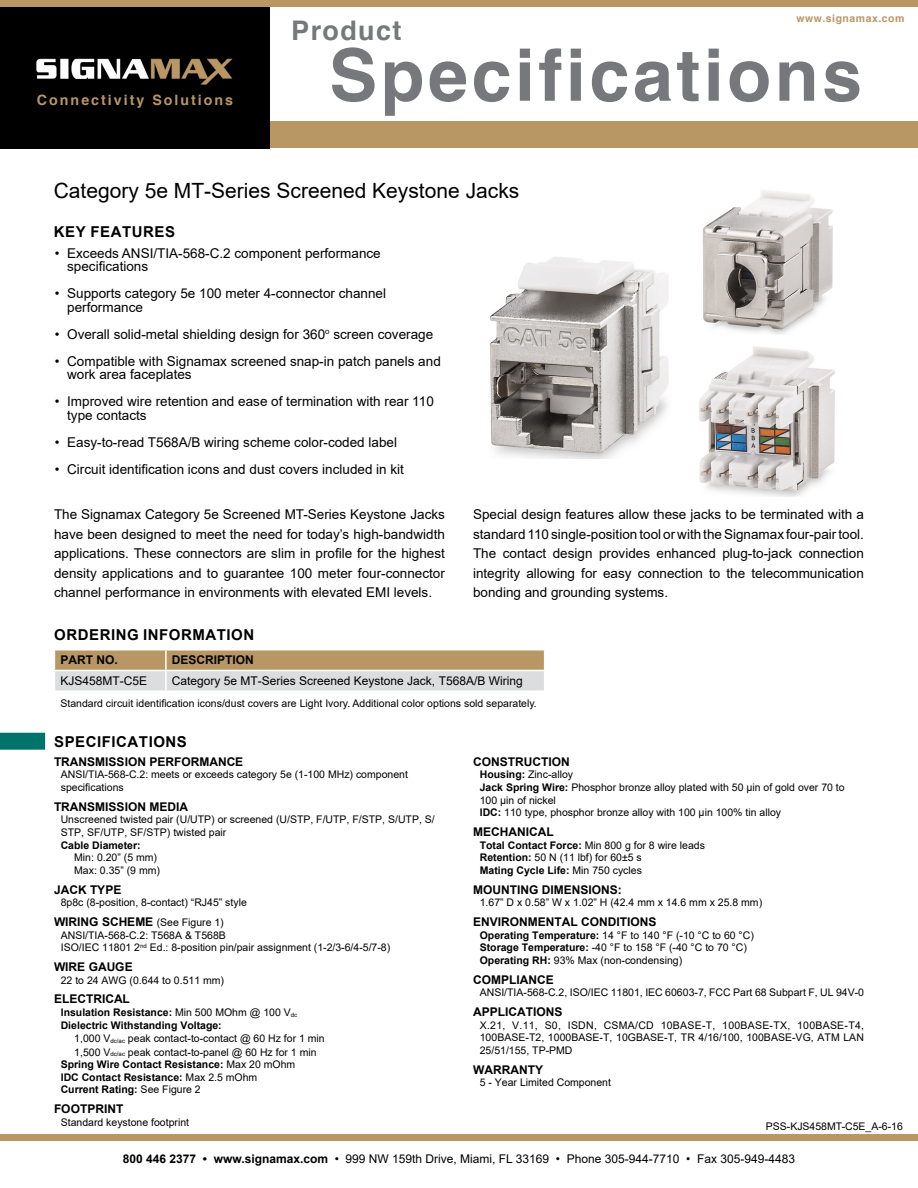
<style>
.page{position:relative;width:918px;height:1188px;background:#fff}
.page>*{position:absolute;margin:0;border:0;box-sizing:border-box;transform-origin:0 0}
.t1{font:700 72px "Helvetica";letter-spacing:.05em;color:#76787b}
.t2{font:700 27px "Helvetica";letter-spacing:.05em;color:#76787b}
.Product_Name{font:21px "Arial";color:#000}
.t3{font:700 15px "Arial";letter-spacing:.035em;color:#000}
.t4{font:700 14.25px "Helvetica";letter-spacing:.14em;color:#b99764}
.t5{font:13.5px/19.5px "Arial";color:#000}
.t6{font:700 12px "Arial";color:#000}
.t7{font:12px "Arial";color:#000}
.ordering_info{font:10.5px/12.6px "Arial";color:#000}
.t8{font:700 10.5px "Arial";color:#000}
.t9{font:700 10.5px "Helvetica";letter-spacing:.05em;color:#b99764}
.s1{font-weight:400;font-size:10.5px}
.s2{font-weight:400}
.s3{font-weight:400;font-size:6.15px}
.s4{font-size:6.15px}
.s5{font-weight:700}
</style>
<div class="page">
<div style="left:0;top:0;width:918px;height:7px;background:#b99764"></div>
<div style="left:0;top:7px;width:270px;height:141px;background:#000"></div>
<div style="left:270px;top:122px;width:648px;height:26px;background:#b99764"></div>
<img style="left:37px;top:58px;width:196px;height:27px">
<div style="left:0;top:1134px;width:918px;height:7px;background:#b99764"></div>
<img style="left:699px;top:346px;width:136px;height:150px">
<div style="left:0;top:733px;width:45px;height:17px;background:#00736a"></div>
<svg style="left:54px;top:650px;width:491px;height:41px;background:#ccbda5"></svg>
<hr style="left:54px;top:670px;width:112px;height:1px;background:#fff">
<hr style="left:166px;top:670px;width:379px;height:1px;background:#fff">
<img style="left:702px;top:190px;width:131px;height:144px">
<img style="left:490px;top:257px;width:179px;height:202px">
<h3 class="t4" style="left:37px;top:91px;width:198px">Connectivity Solutions</h3>
<h2 class="t2" style="left:291px;top:14px;width:112px">Product</h2>
<p class="t9" style="left:796px;top:11px;width:110px">www.signamax.com</p>
<h1 class="t1" style="left:329px;top:30px;width:535px">Specifications</h1>
<p class="Product_Name" style="left:54px;top:176px;width:467px">Category 5e MT-Series Screened Keystone Jacks</p>
<p class="t3" style="left:54px;top:222px;width:123px">KEY FEATURES</p>
<p class="t5" style="left:67px;top:246px;width:315px;line-height:13.5px;text-indent:-12px">• Exceeds ANSI/TIA-568-C.2 component performance specifications</p>
<p class="t5" style="left:67px;top:287px;width:320px;line-height:13.5px;text-indent:-12px">• Supports category 5e 100 meter 4-connector channel performance</p>
<p class="t5" style="left:55px;top:324px;width:380px">• Overall solid-metal shielding design for 360<sup>o</sup> screen coverage</p>
<p class="t5" style="left:67px;top:354px;width:375px;line-height:13.5px;text-indent:-12px">• Compatible with Signamax screened snap-in patch panels and work area faceplates</p>
<p class="t5" style="left:67px;top:395px;width:368px;line-height:13.5px;text-indent:-12px">• Improved wire retention and ease of termination with rear 110 type contacts</p>
<p class="t5" style="left:55px;top:432px;width:344px">• Easy-to-read T568A/B wiring scheme color-coded label</p>
<p class="t5" style="left:55px;top:459px;width:351px">• Circuit identification icons and dust covers included in kit</p>
<p class="t5" style="left:54px;top:505px;width:392px;text-align:justify">The Signamax Category 5e Screened MT-Series Keystone Jacks have been designed to meet the need for today’s high-bandwidth applications. These connectors are slim in profile for the highest density applications and to guarantee 100 meter four-connector channel performance in environments with elevated EMI levels.</p>
<p class="t5" style="left:473px;top:505px;width:392px;text-align:justify">Special design features allow these jacks to be terminated with a standard 110 single-position tool or with the Signamax four-pair tool.<br>The contact design provides enhanced plug-to-jack connection integrity allowing for easy connection to the telecommunication bonding and grounding systems.</p>
<p class="t3" style="left:54px;top:625px;width:202px">ORDERING INFORMATION</p>
<p class="t6" style="left:60px;top:652px;width:59px">PART NO.</p>
<p class="t6" style="left:172px;top:652px;width:84px">DESCRIPTION</p>
<p class="t7" style="left:60px;top:673px;width:88px">KJS458MT-C5E</p>
<p class="t7" style="left:172px;top:673px;width:352px">Category 5e MT-Series Screened Keystone Jack, T568A/B Wiring</p>
<p class="ordering_info" style="left:60px;top:697px;width:478px">Standard circuit identification icons/dust covers are Light Ivory. Additional color options sold separately.</p>
<p class="t3" style="left:54px;top:731px;width:134px">SPECIFICATIONS</p>
<p class="t6" style="left:54px;top:753px;width:191px">TRANSMISSION PERFORMANCE</p>
<p class="ordering_info" style="left:61px;top:768px;width:349px">ANSI/TIA-568-C.2: meets or exceeds category 5e (1-100 MHz) component specifications</p>
<p class="t6" style="left:54px;top:798px;width:136px">TRANSMISSION MEDIA</p>
<p class="ordering_info" style="left:61px;top:813px;width:376px">Unscreened twisted pair (U/UTP) or screened (U/STP, F/UTP, F/STP, S/UTP, S/<br>STP, SF/UTP, SF/STP) twisted pair</p>
<p class="t8" style="left:61px;top:838px;width:81px">Cable Diameter:</p>
<p class="ordering_info" style="left:74px;top:851px;width:84px">Min: 0.20” (5 mm)</p>
<p class="ordering_info" style="left:74px;top:864px;width:87px">Max: 0.35” (9 mm)</p>
<p class="t6" style="left:54px;top:881px;width:69px">JACK TYPE</p>
<p class="ordering_info" style="left:61px;top:896px;width:188px">8p8c (8-position, 8-contact) “RJ45” style</p>
<p class="t6" style="left:54px;top:913px;width:171px">WIRING SCHEME <span class="s1">(See Figure 1)</span></p>
<p class="ordering_info" style="left:61px;top:929px;width:167px">ANSI/TIA-568-C.2: T568A &amp; T568B</p>
<p class="ordering_info" style="left:61px;top:941px;width:331px">ISO/IEC 11801 2<sup>nd</sup> Ed.: 8-position pin/pair assignment (1-2/3-6/4-5/7-8)</p>
<p class="t6" style="left:54px;top:958px;width:80px">WIRE GAUGE</p>
<p class="ordering_info" style="left:61px;top:974px;width:165px">22 to 24 AWG (0.644 to 0.511 mm)</p>
<p class="t6" style="left:54px;top:991px;width:77px">ELECTRICAL</p>
<p class="t8" style="left:61px;top:1005px;width:238px">Insulation Resistance: <span class="s2">Min 500 MOhm @ 100 V</span><span class="s3">dc</span></p>
<p class="t8" style="left:61px;top:1018px;width:163px">Dielectric Withstanding Voltage:</p>
<p class="ordering_info" style="left:74px;top:1032px;width:252px">1,000 V<span class="s4">dc/ac</span> peak contact-to-contact @ 60 Hz for 1 min</p>
<p class="ordering_info" style="left:74px;top:1046px;width:244px">1,500 V<span class="s4">dc/ac</span> peak contact-to-panel @ 60 Hz for 1 min</p>
<p class="t8" style="left:61px;top:1057px;width:236px">Spring Wire Contact Resistance: <span class="s2">Max 20 mOhm</span></p>
<p class="t8" style="left:61px;top:1070px;width:198px">IDC Contact Resistance: <span class="s2">Max 2.5 mOhm</span></p>
<p class="t8" style="left:61px;top:1082px;width:142px">Current Rating: <span class="s2">See Figure 2</span></p>
<p class="t6" style="left:54px;top:1101px;width:71px">FOOTPRINT</p>
<p class="ordering_info" style="left:61px;top:1116px;width:130px">Standard keystone footprint</p>
<p class="t6" style="left:473px;top:753px;width:98px">CONSTRUCTION</p>
<p class="ordering_info" style="left:480px;top:768px;width:95px"><span class="s5">Housing:</span> Zinc-alloy</p>
<p class="ordering_info" style="left:480px;top:781px;width:366px"><span class="s5">Jack Spring Wire:</span> Phosphor bronze alloy plated with 50 μin of gold over 70 to<br>100 μin of nickel</p>
<p class="ordering_info" style="left:480px;top:806px;width:303px"><span class="s5">IDC:</span> 110 type, phosphor bronze alloy with 100 μin 100% tin alloy</p>
<p class="t6" style="left:473px;top:823px;width:82px">MECHANICAL</p>
<p class="ordering_info" style="left:480px;top:839px;width:227px"><span class="s5">Total Contact Force:</span> Min 800 g for 8 wire leads</p>
<p class="ordering_info" style="left:480px;top:851px;width:164px"><span class="s5">Retention:</span> 50 N (11 lbf) for 60±5 s</p>
<p class="t8" style="left:480px;top:863px;width:164px">Mating Cycle Life: <span class="s2">Min 750 cycles</span></p>
<p class="t6" style="left:473px;top:881px;width:150px">MOUNTING DIMENSIONS:</p>
<p class="ordering_info" style="left:480px;top:896px;width:284px">1.67” D x 0.58” W x 1.02” H (42.4 mm x 14.6 mm x 25.8 mm)</p>
<p class="t6" style="left:473px;top:913px;width:185px">ENVIRONMENTAL CONDITIONS</p>
<p class="ordering_info" style="left:480px;top:929px;width:276px"><span class="s5">Operating Temperature:</span> 14 °F to 140 °F (-10 °C to 60 °C)</p>
<p class="ordering_info" style="left:480px;top:941px;width:269px"><span class="s5">Storage Temperature:</span> -40 °F to 158 °F (-40 °C to 70 °C)</p>
<p class="ordering_info" style="left:480px;top:954px;width:204px"><span class="s5">Operating RH:</span> 93% Max (non-condensing)</p>
<p class="t6" style="left:473px;top:971px;width:82px">COMPLIANCE</p>
<p class="ordering_info" style="left:480px;top:986px;width:386px">ANSI/TIA-568-C.2, ISO/IEC 11801, IEC 60603-7, FCC Part 68 Subpart F, UL 94V-0</p>
<p class="t6" style="left:473px;top:1003px;width:91px">APPLICATIONS</p>
<p class="ordering_info" style="left:480px;top:1019px;width:386px;text-align:justify">X.21, V.11, S0, ISDN, CSMA/CD 10BASE-T, 100BASE-TX, 100BASE-T4, 100BASE-T2, 1000BASE-T, 10GBASE-T, TR 4/16/100, 100BASE-VG, ATM LAN 25/51/155, TP-PMD</p>
<p class="t6" style="left:473px;top:1061px;width:71px">WARRANTY</p>
<p class="ordering_info" style="left:480px;top:1076px;width:133px">5 - Year Limited Component</p>
<p class="ordering_info" style="left:766px;top:1119px;width:139px">PSS-KJS458MT-C5E_A-6-16</p>
<p class="t7" style="left:123px;top:1151px;width:674px"><span class="s5">800 446 2377 • www.signamax.com</span> • 999 NW 159th Drive, Miami, FL 33169 • Phone 305-944-7710 • Fax 305-949-4483</p>
</div>
